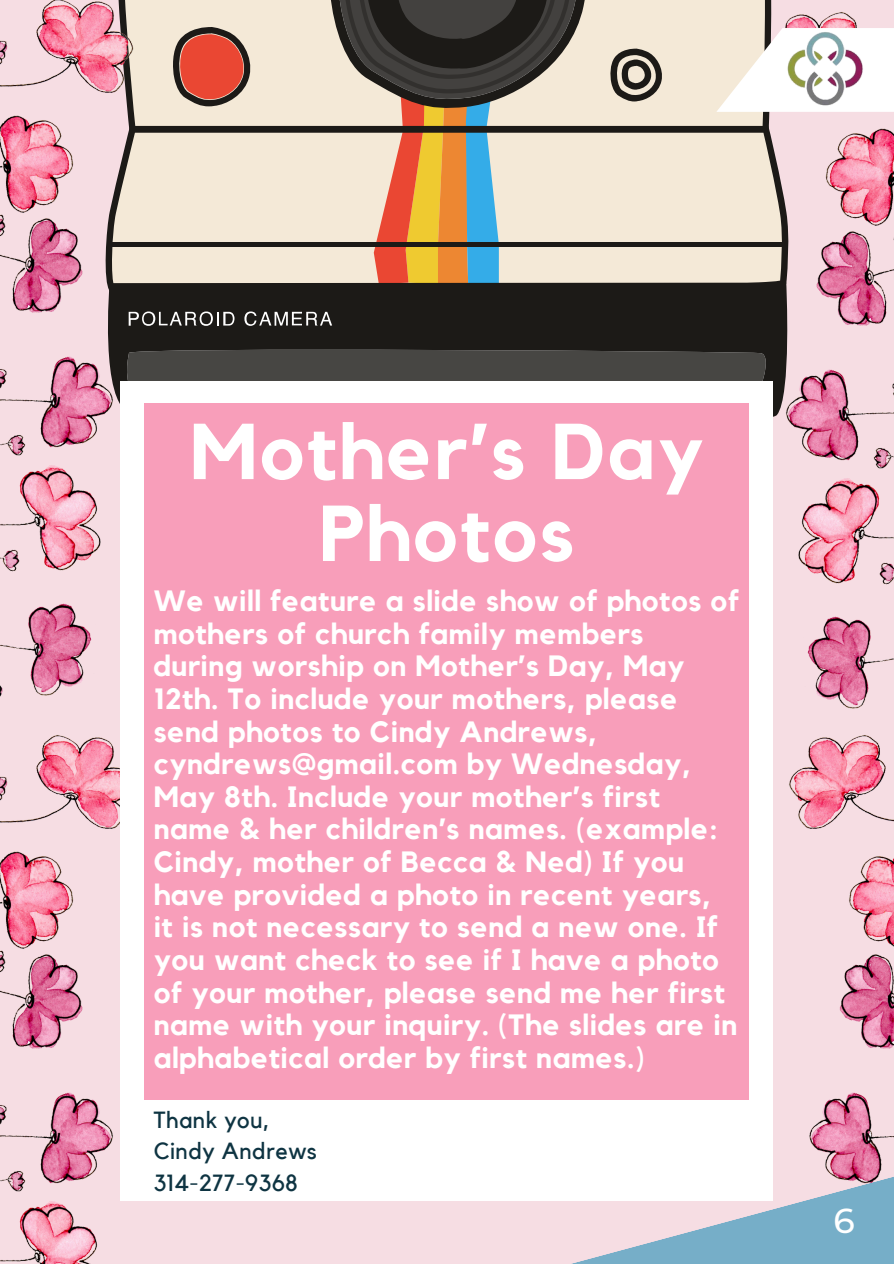
<style>
.page{position:relative;width:894px;height:1264px;background:#fff}
.page>*{position:absolute;margin:0;border:0;box-sizing:border-box;transform-origin:0 0}
.t1{font:700 78.15px/81.9px "Kollektif";letter-spacing:.03em;color:#fff;text-align:center}
.t2{font:500 34.5px "Montserrat";color:#fff}
.t3{font:700 29.25px/32.7px "Kollektif";letter-spacing:.02em;color:#fff}
.t4{font:23.25px "Kollektif";letter-spacing:.02em;color:#0e3442}
</style>
<div class="page">
<div style="left:197px;top:296px;width:504px;height:50px;background:#1c1a17"></div>
<div style="left:197px;top:0;width:504px;height:126px;background:#f4e9d7"></div>
<svg style="left:197px;top:126px;width:504px;height:170px;background:#d4caba"></svg>
<div style="left:109px;top:242px;width:673px;height:5px;background:#1c1a17"></div>
<svg style="left:197px;top:346px;width:504px;height:35px;background:#42413e"></svg>
<svg style="left:197px;top:311px;width:37px;height:15px"></svg>
<svg style="left:244px;top:311px;width:88px;height:15px"></svg>
<svg style="left:609px;top:48px;width:55px;height:53px;background:#8c857b"></svg>
<svg style="left:315px;top:0;width:281px;height:292px;background:#a89885"></svg>
<svg style="left:197px;top:27px;width:56px;height:79px;background:#c36353"></svg>
<img style="left:0;top:0;width:197px;height:701px">
<img style="left:0;top:722px;width:120px;height:451px">
<img style="left:701px;top:0;width:192px;height:714px">
<img style="left:773px;top:722px;width:120px;height:451px">
<div style="left:121px;top:381px;width:651px;height:819px;background:#fff"></div>
<div style="left:145px;top:403px;width:603px;height:696px;background:#f89eba"></div>
<svg style="left:0;top:1173px;width:893px;height:90px;fill:#f6dde3"></svg>
<svg style="left:716px;top:28px;width:177px;height:84px"></svg>
<img style="left:782px;top:28px;width:81px;height:82px">
<p class="t1" style="left:190px;top:414px;width:514px">Mother’s Day<br>Photos</p>
<p class="t3" style="left:154px;top:585px;width:586px">We will feature a slide show of photos of mothers of church family members during worship on Mother’s Day, May 12th. To include your mothers, please send photos to Cindy Andrews, cyndrews@gmail.com by Wednesday, May 8th. Include your mother’s first name &amp; her children’s names. (example:<br>Cindy, mother of Becca &amp; Ned) If you have provided a photo in recent years,<br>it is not necessary to send a new one. If you want check to see if I have a photo of your mother, please send me her first name with your inquiry. (The slides are in alphabetical order by first names.)</p>
<p class="t4" style="left:154px;top:1109px;width:118px">Thank you,</p>
<p class="t4" style="left:154px;top:1140px;width:165px">Cindy Andrews</p>
<p class="t4" style="left:154px;top:1172px;width:145px">314-277-9368</p>
<h2 class="t2" style="left:833px;top:1199px;width:23px">6</h2>
</div>
